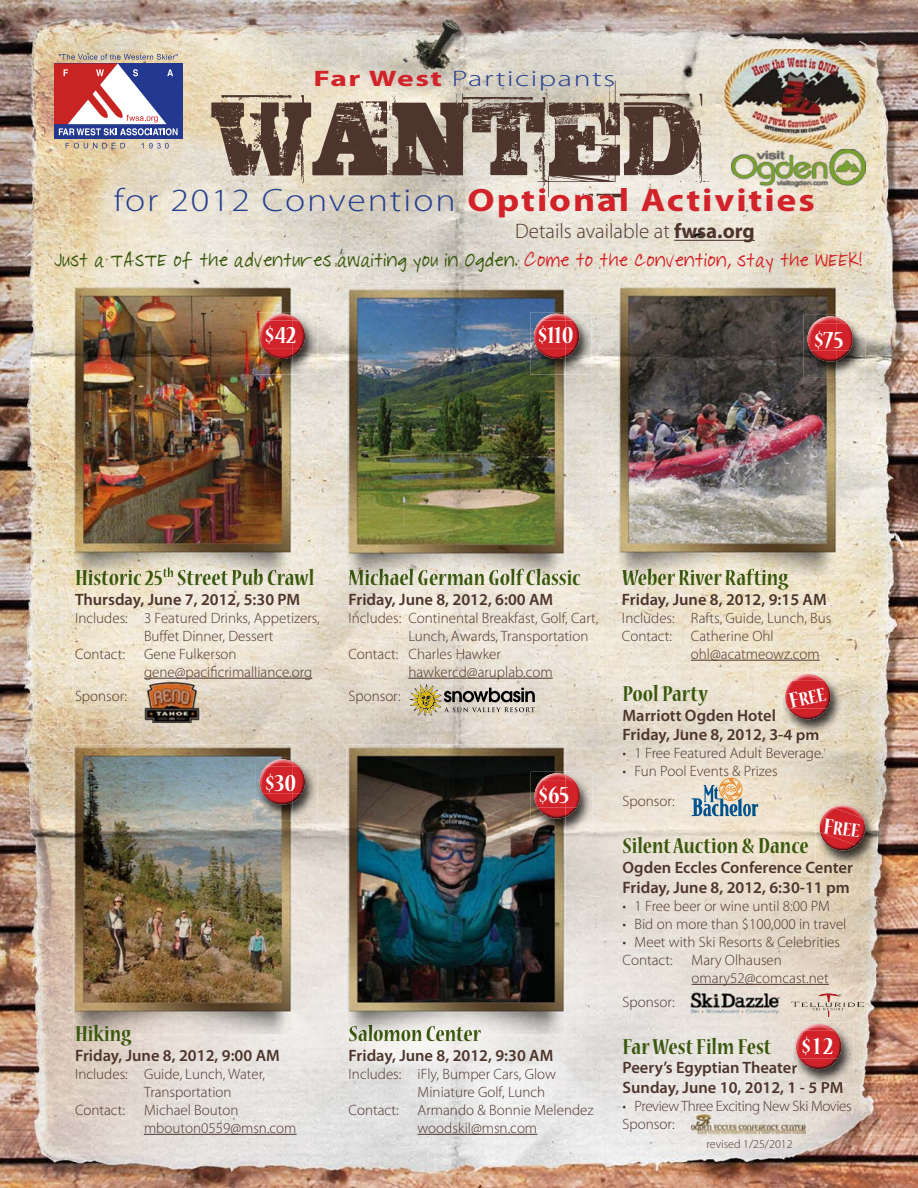
<style>
.page{position:relative;width:918px;height:1188px;background:#fff}
.page>*{position:absolute;margin:0;border:0;box-sizing:border-box;transform-origin:0 0}
.t1{font:74.25px "TRASHED";letter-spacing:.025em;color:#4d342c;scale:1.22 1}
.t2{font:700 32.4px "Myriad Pro";letter-spacing:.05em;color:#d2232a;scale:1.17 1}
.t3{font:700 condensed 27px "Nueva Std";color:#fff}
.t4{font:700 condensed 24px "Nueva Std";color:#39580d}
.t5{font:300 22.5px "Myriad Pro";letter-spacing:.05em;color:#25408f;scale:1.4 1}
.t6{font:300 21px "Myriad Pro";color:#4d342c}
.t7{font:20.85px "sf Ellie Everyday";color:#39580d;scale:.83 1}
.t8{font:600 16.5px/19.8px "Myriad Pro";color:#4d342c}
.t9{font:300 15px/18px "Myriad Pro";color:#4d342c}
.t10{font:300 15px/18px "Myriad Pro";letter-spacing:-.025em;color:#4d342c}
.t11{font:300 12px "Myriad Pro";color:#4d342c}
.t12{font:10.95px "Helvetica";letter-spacing:-.025em;color:#6d6e71;scale:1.56 1}
.t13{font:6.6px "Helvetica";letter-spacing:-.025em;color:#6d6e71;scale:1.21 1}
.s1{font-weight:700;color:#d2232a}
.s2{font-weight:300;color:#25408f}
.s3{font-weight:700}
.s4{color:#d2232a}
</style>
<div class="page">
<img style="left:0;top:0;width:918px;height:1188px">
<div style="left:54px;top:63px;width:128px;height:76px;background:#233990"></div>
<svg style="left:66px;top:143px;width:59px;height:6px"></svg>
<svg style="left:142px;top:143px;width:27px;height:6px"></svg>
<svg style="left:54px;top:54px;width:124px;height:81px"></svg>
<img style="left:724px;top:50px;width:143px;height:99px">
<img style="left:732px;top:185px;width:134px;height:2px">
<svg style="left:732px;top:149px;width:134px;height:36px;background:#b9be92"></svg>
<hr style="left:144px;top:678px;width:168px;height:1px;background:#4d342c">
<hr style="left:408px;top:678px;width:145px;height:1px;background:#4d342c">
<hr style="left:691px;top:660px;width:129px;height:1px;background:#4d342c">
<img style="left:73px;top:744px;width:219px;height:291px">
<hr style="left:144px;top:1134px;width:153px;height:1px;background:#4d342c">
<hr style="left:418px;top:1134px;width:119px;height:1px;background:#4d342c">
<img style="left:346px;top:744px;width:219px;height:291px">
<img style="left:349px;top:1025px;width:132px;height:10px">
<img style="left:531px;top:772px;width:61px;height:62px">
<svg style="left:565px;top:775px;width:9px;height:5px"></svg>
<img style="left:541px;top:773px;width:24px;height:7px">
<img style="left:565px;top:808px;width:15px;height:9px">
<img style="left:538px;top:808px;width:27px;height:11px">
<img style="left:535px;top:780px;width:45px;height:28px">
<img style="left:256px;top:758px;width:61px;height:62px">
<svg style="left:292px;top:762px;width:7px;height:4px"></svg>
<img style="left:266px;top:759px;width:26px;height:7px">
<img style="left:292px;top:794px;width:13px;height:8px">
<img style="left:263px;top:794px;width:29px;height:11px">
<img style="left:260px;top:766px;width:45px;height:28px">
<img style="left:73px;top:285px;width:219px;height:290px">
<img style="left:76px;top:570px;width:86px;height:5px">
<svg style="left:163px;top:567px;width:10px;height:8px"></svg>
<img style="left:174px;top:569px;width:118px;height:6px">
<img style="left:346px;top:286px;width:219px;height:291px">
<img style="left:349px;top:569px;width:216px;height:8px">
<img style="left:256px;top:312px;width:61px;height:62px">
<svg style="left:292px;top:316px;width:7px;height:5px"></svg>
<img style="left:266px;top:314px;width:26px;height:7px">
<img style="left:292px;top:348px;width:13px;height:9px">
<img style="left:263px;top:348px;width:29px;height:11px">
<img style="left:260px;top:321px;width:45px;height:27px">
<img style="left:530px;top:312px;width:62px;height:62px">
<svg style="left:565px;top:315px;width:8px;height:6px"></svg>
<img style="left:540px;top:314px;width:25px;height:7px">
<img style="left:565px;top:348px;width:14px;height:9px">
<img style="left:537px;top:348px;width:28px;height:11px">
<img style="left:534px;top:321px;width:45px;height:27px">
<img style="left:618px;top:285px;width:219px;height:290px">
<img style="left:622px;top:569px;width:166px;height:6px">
<img style="left:804px;top:315px;width:61px;height:62px">
<svg style="left:837px;top:317px;width:9px;height:6px"></svg>
<img style="left:814px;top:316px;width:23px;height:7px">
<img style="left:837px;top:351px;width:16px;height:10px">
<img style="left:811px;top:351px;width:26px;height:11px">
<img style="left:807px;top:323px;width:46px;height:28px">
<hr style="left:674px;top:240px;width:81px;height:1px;background:#4d342c">
<hr style="left:692px;top:984px;width:137px;height:1px;background:#4d342c">
<img style="left:144px;top:681px;width:57px;height:42px">
<img style="left:409px;top:684px;width:33px;height:32px">
<svg style="left:411px;top:686px;width:124px;height:29px;background:#ada48e"></svg>
<img style="left:792px;top:1022px;width:62px;height:63px">
<img style="left:792px;top:1062px;width:5px;height:15px">
<img style="left:792px;top:1082px;width:50px;height:3px">
<img style="left:802px;top:1024px;width:33px;height:7px">
<img style="left:799px;top:1058px;width:42px;height:11px">
<img style="left:796px;top:1031px;width:45px;height:27px">
<img style="left:690px;top:989px;width:96px;height:25px">
<img style="left:781px;top:672px;width:62px;height:63px">
<img style="left:781px;top:729px;width:37px;height:6px">
<img style="left:792px;top:674px;width:32px;height:7px">
<img style="left:788px;top:695px;width:43px;height:24px">
<img style="left:785px;top:681px;width:45px;height:27px">
<img style="left:816px;top:804px;width:62px;height:62px">
<img style="left:816px;top:861px;width:37px;height:5px">
<img style="left:832px;top:805px;width:31px;height:2px">
<img style="left:820px;top:845px;width:44px;height:5px">
<img style="left:820px;top:807px;width:45px;height:38px">
<img style="left:692px;top:798px;width:10px;height:18px">
<img style="left:719px;top:801px;width:10px;height:15px">
<img style="left:738px;top:801px;width:4px;height:3px">
<svg style="left:729px;top:804px;width:29px;height:12px"></svg>
<img style="left:719px;top:778px;width:23px;height:23px">
<img style="left:720px;top:782px;width:22px;height:19px">
<img style="left:704px;top:785px;width:10px;height:2px">
<svg style="left:703px;top:787px;width:16px;height:29px"></svg>
<img style="left:691px;top:1114px;width:115px;height:21px">
<img style="left:717px;top:1114px;width:42px;height:1px">
<svg style="left:791px;top:994px;width:73px;height:23px;background:#dac9ba"></svg>
<svg style="left:789px;top:688px;width:37px;height:20px"></svg>
<svg style="left:824px;top:818px;width:36px;height:20px"></svg>
<h3 class="t5" style="left:313px;top:65px;width:217px"><span class="s1">Far West</span> Participants</h3>
<h1 class="t1" style="left:211px;top:106px;width:403px">Wanted</h1>
<p class="t12" style="left:757px;top:147px;width:19px">visit</p>
<p class="t13" style="left:777px;top:177px;width:43px">visitogden.com</p>
<h2 class="t2" style="left:114px;top:178px;width:601px"><span class="s2">for 2012 Convention</span> Optional Activities</h2>
<h3 class="t6" style="left:515px;top:219px;width:241px">Details available at <span class="s3">fwsa.org</span></h3>
<h3 class="t7" style="left:54px;top:250px;width:976px">Just a TASTE of the adventures awaiting you in Ogden. <span class="s4">Come to the convention, stay the WEEK!</span></h3>
<h3 class="t3" style="left:265px;top:323px;width:33px">$42</h3>
<h3 class="t3" style="left:538px;top:323px;width:37px">$110</h3>
<h3 class="t3" style="left:814px;top:327px;width:31px">$75</h3>
<h3 class="t4" style="left:75px;top:567px;width:241px">Historic 25<sup>th</sup> Street Pub Crawl</h3>
<p class="t8" style="left:75px;top:589px;width:227px">Thursday, June 7, 2012, 5:30 PM</p>
<p class="t9" style="left:75px;top:609px;width:246px">Includes: 3 Featured Drinks, Appetizers,</p>
<p class="t9" style="left:144px;top:627px;width:131px">Buffet Dinner, Dessert</p>
<p class="t9" style="left:75px;top:645px;width:52px">Contact:</p>
<p class="t9" style="left:144px;top:645px;width:170px">Gene Fulkerson gene@pacificrimalliance.org</p>
<p class="t9" style="left:75px;top:687px;width:54px">Sponsor:</p>
<h3 class="t3" style="left:266px;top:770px;width:32px">$30</h3>
<h3 class="t4" style="left:75px;top:1023px;width:58px">Hiking</h3>
<p class="t8" style="left:75px;top:1045px;width:206px">Friday, June 8, 2012, 9:00 AM</p>
<p class="t9" style="left:75px;top:1065px;width:192px">Includes: Guide, Lunch, Water,</p>
<p class="t9" style="left:144px;top:1083px;width:89px">Transportation</p>
<p class="t9" style="left:75px;top:1101px;width:52px">Contact:</p>
<p class="t9" style="left:144px;top:1101px;width:154px">Michael Bouton mbouton0559@msn.com</p>
<h3 class="t4" style="left:348px;top:567px;width:234px">Michael German Golf Classic</h3>
<p class="t8" style="left:348px;top:589px;width:206px">Friday, June 8, 2012, 6:00 AM</p>
<p class="t9" style="left:348px;top:609px;width:251px">Includes: Continental Breakfast, Golf, Cart,</p>
<p class="t9" style="left:408px;top:627px;width:181px">Lunch, Awards, Transportation</p>
<p class="t9" style="left:348px;top:645px;width:154px">Contact: Charles Hawker</p>
<p class="t9" style="left:408px;top:663px;width:146px">hawkercd@aruplab.com</p>
<p class="t9" style="left:348px;top:687px;width:54px">Sponsor:</p>
<h3 class="t3" style="left:539px;top:783px;width:32px">$65</h3>
<h3 class="t4" style="left:349px;top:1023px;width:134px">Salomon Center</h3>
<p class="t8" style="left:349px;top:1045px;width:206px">Friday, June 8, 2012, 9:30 AM</p>
<p class="t9" style="left:349px;top:1065px;width:209px">Includes: iFly, Bumper Cars, Glow</p>
<p class="t9" style="left:418px;top:1083px;width:129px">Miniature Golf, Lunch</p>
<p class="t9" style="left:349px;top:1101px;width:52px">Contact:</p>
<p class="t9" style="left:418px;top:1101px;width:177px">Armando &amp; Bonnie Melendez woodskil@msn.com</p>
<h3 class="t4" style="left:622px;top:567px;width:168px">Weber River Rafting</h3>
<p class="t8" style="left:622px;top:589px;width:206px">Friday, June 8, 2012, 9:15 AM</p>
<p class="t9" style="left:622px;top:609px;width:211px">Includes: Rafts, Guide, Lunch, Bus<br>Contact:</p>
<p class="t9" style="left:691px;top:627px;width:130px">Catherine Ohl ohl@acatmeowz.com</p>
<h3 class="t4" style="left:623px;top:683px;width:87px">Pool Party</h3>
<p class="t8" style="left:623px;top:705px;width:198px">Marriott Ogden Hotel<br>Friday, June 8, 2012, 3-4 pm</p>
<p class="t9" style="left:623px;top:744px;width:203px">• 1 Free Featured Adult Beverage.</p>
<p class="t9" style="left:623px;top:756px;width:156px;line-height:30px">• Fun Pool Events &amp; Prizes<br>Sponsor:</p>
<h3 class="t4" style="left:623px;top:835px;width:188px">Silent Auction &amp; Dance</h3>
<p class="t8" style="left:623px;top:857px;width:232px">Ogden Eccles Conference Center<br>Friday, June 8, 2012, 6:30-11 pm</p>
<p class="t9" style="left:623px;top:897px;width:209px">• 1 Free beer or wine until 8:00 PM</p>
<p class="t9" style="left:623px;top:915px;width:225px">• Bid on more than $100,000 in travel</p>
<p class="t9" style="left:623px;top:933px;width:219px">• Meet with Ski Resorts &amp; Celebrities<br>Contact:</p>
<p class="t9" style="left:692px;top:951px;width:139px">Mary Olhausen omary52@comcast.net</p>
<p class="t9" style="left:623px;top:993px;width:54px">Sponsor:</p>
<h3 class="t4" style="left:623px;top:1036px;width:150px">Far West Film Fest</h3>
<p class="t8" style="left:623px;top:1058px;width:222px">Peery’s Egyptian Theater<br>Sunday, June 10, 2012, 1 - 5 PM</p>
<p class="t10" style="left:623px;top:1097px;width:230px">• PreviewThree Exciting New Ski Movies<br>Sponsor:</p>
<h3 class="t3" style="left:802px;top:1033px;width:33px">$12</h3>
<p class="t11" style="left:706px;top:1136px;width:88px">revised 1/25/2012</p>
</div>
